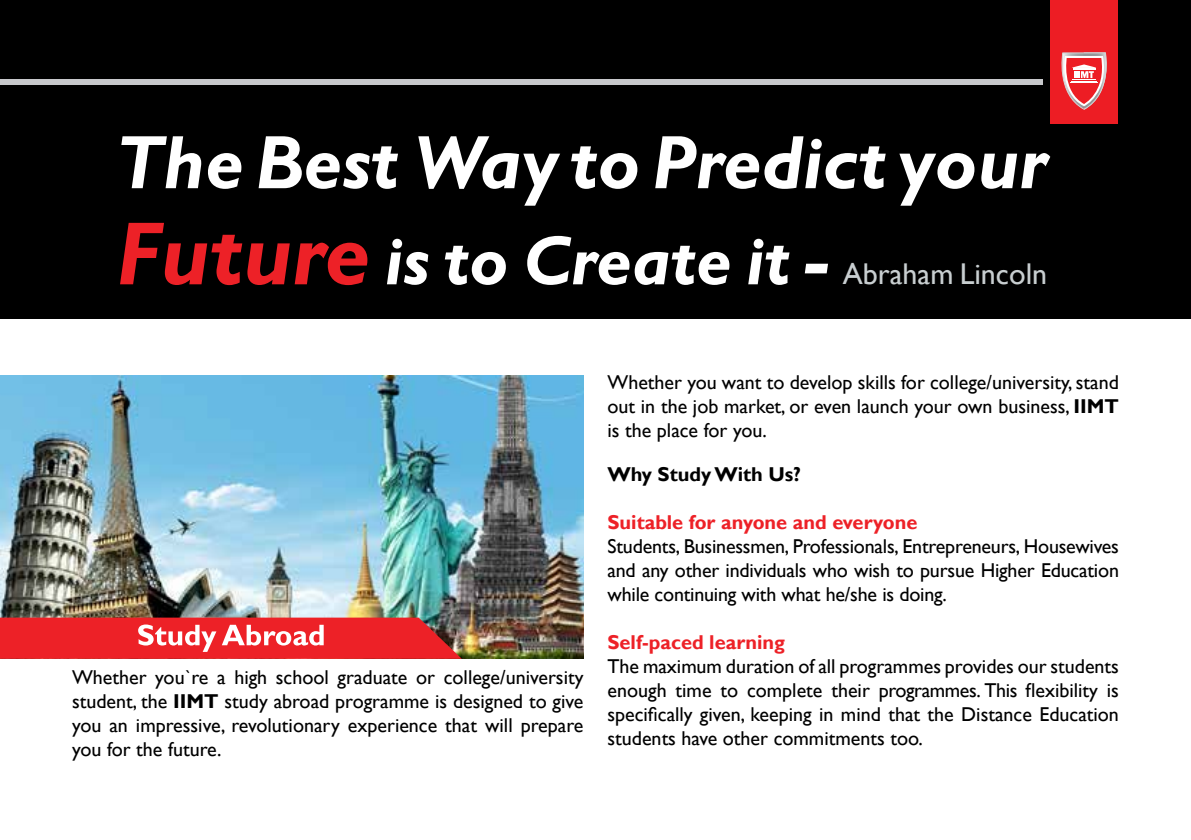
<style>
.page{position:relative;width:1191px;height:840px;background:#fff}
.page>*{position:absolute;margin:0;border:0;box-sizing:border-box;transform-origin:0 0}
.t1{font:italic 700 76px "Gill Sans";color:#fff}
.t2{font:italic 700 70px "Gill Sans";color:#fff}
.t3{font:30px "Gill Sans";color:#c8ced0}
.t4{font:20px/24px "Gill Sans";color:#000;text-align:justify}
.t5{font:700 20px "Gill Sans";color:#ed2127}
.t6{font:700 20px "Gill Sans";color:#000}
.s1{font-size:90px;color:#ed2127}
.s2{font-weight:700}
</style>
<div class="page">
<img style="left:0;top:375px;width:583px;height:283px">
<svg style="left:0;top:617px;width:462px;height:41px;background:#e6383d"></svg>
<div style="left:0;top:0;width:1191px;height:318px;background:#000"></div>
<div style="left:0;top:79px;width:1042px;height:6px;background:#c7c8cb"></div>
<div style="left:1050px;top:0;width:68px;height:123px;background:#ed1d24"></div>
<svg style="left:1061px;top:52px;width:46px;height:58px"></svg>
<h1 class="t1" style="left:116px;top:118px;width:932px">The Best Way to Predict your</h1>
<h2 class="t2" style="left:116px;top:220px;width:713px"><span class="s1">Future</span> is to Create it -</h2>
<h3 class="t3" style="left:843px;top:256px;width:206px">Abraham Lincoln</h3>
<p class="t4" style="left:72px;top:665px;width:513px">Whether you`re a high school graduate or college/university student, the <span class="s2">IIMT</span> study abroad programme is designed to give you an impressive, revolutionary experience that will prepare you for the future.</p>
<p class="t4" style="left:607px;top:370px;width:513px">Whether you want to develop skills for college/university, stand out in the job market, or even launch your own business, <span class="s2">IIMT </span>is the place for you.</p>
<p class="t6" style="left:607px;top:462px;width:195px">Why Study With Us?</p>
<p class="t5" style="left:607px;top:509px;width:311px">Suitable for anyone and everyone</p>
<p class="t4" style="left:607px;top:534px;width:513px">Students, Businessmen, Professionals, Entrepreneurs, Housewives and any other individuals who wish to pursue Higher Education while continuing with what he/she is doing.</p>
<p class="t5" style="left:607px;top:629px;width:179px">Self-paced learning</p>
<p class="t4" style="left:607px;top:654px;width:513px">The maximum duration of all programmes provides our students enough time to complete their programmes. This flexibility is specifically given, keeping in mind that the Distance Education students have other commitments too.</p>
</div>
